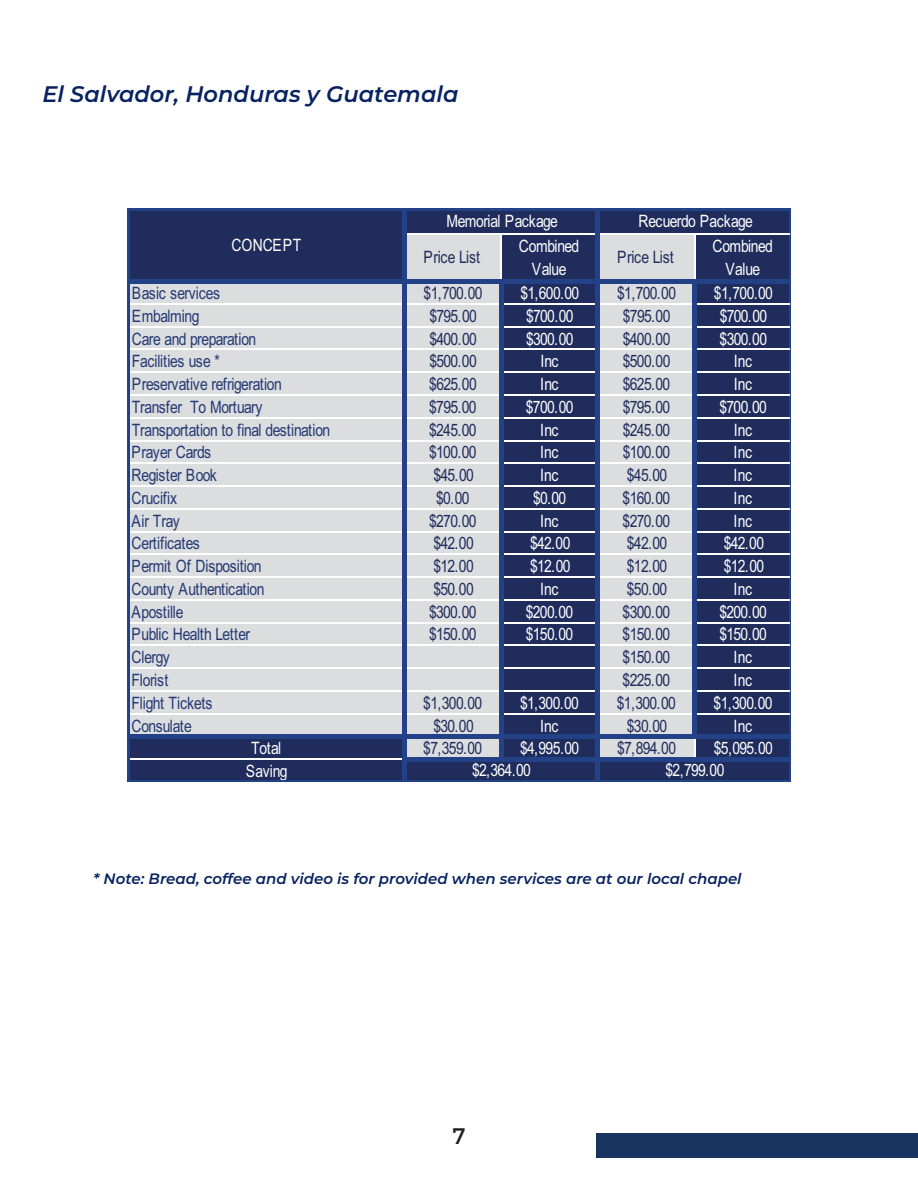
<style>
.page{position:relative;width:918px;height:1188px;background:#fff}
.page>*{position:absolute;margin:0;border:0;box-sizing:border-box;transform-origin:0 0}
.t1{font:italic 600 22.5px "Montserrat";color:#072260}
.t2{font:22.5px "Montserrat";color:#231f20}
.t3{font:17.1px/22.8px "Arial Narrow";letter-spacing:-.04em;color:#fff;text-align:center}
.t4{font:17.1px "Arial Narrow";letter-spacing:-.02em;color:#233973}
.t5{font:17.1px "Arial Narrow";letter-spacing:-.04em;color:#1f2c5c}
.t6{font:17.1px "Arial Narrow";letter-spacing:-.015em;color:#1f2c5c}
.t7{font:italic 600 15px "Montserrat";color:#072260}
</style>
<div class="page">
<div style="left:596px;top:1134px;width:322px;height:24px;background:#18345f"></div>
<div style="left:129px;top:209px;width:661px;height:26px;background:#1f2c5c"></div>
<div style="left:694px;top:234px;width:96px;height:48px;background:#1f2c5c"></div>
<div style="left:694px;top:280px;width:96px;height:457px;background:#1f2c5c"></div>
<div style="left:694px;top:736px;width:96px;height:24px;background:#1f2c5c"></div>
<div style="left:129px;top:759px;width:661px;height:23px;background:#1f2c5c"></div>
<hr style="left:128px;top:208px;width:2px;height:574px;background:#234186">
<hr style="left:402px;top:211px;width:4px;height:571px;background:#234186">
<hr style="left:596px;top:211px;width:4px;height:571px;background:#234186">
<svg style="left:130px;top:234px;width:567px;height:526px;background:#b0b5c2"></svg>
<hr style="left:789px;top:211px;width:1px;height:571px;background:#234186">
<hr style="left:130px;top:208px;width:660px;height:3px;background:#234186">
<hr style="left:600px;top:234px;width:189px;height:1px;background:#fff">
<hr style="left:130px;top:279px;width:660px;height:4px;background:#234186">
<hr style="left:697px;top:303px;width:92px;height:2px;background:#fff">
<hr style="left:697px;top:326px;width:92px;height:1px;background:#fff">
<hr style="left:697px;top:349px;width:92px;height:1px;background:#fff">
<hr style="left:697px;top:372px;width:92px;height:1px;background:#fff">
<hr style="left:697px;top:394px;width:92px;height:2px;background:#fff">
<hr style="left:697px;top:417px;width:92px;height:1px;background:#fff">
<hr style="left:697px;top:440px;width:92px;height:1px;background:#fff">
<hr style="left:697px;top:463px;width:92px;height:1px;background:#fff">
<hr style="left:697px;top:485px;width:92px;height:2px;background:#fff">
<hr style="left:697px;top:508px;width:92px;height:2px;background:#fff">
<hr style="left:697px;top:531px;width:92px;height:1px;background:#fff">
<hr style="left:697px;top:554px;width:92px;height:1px;background:#fff">
<hr style="left:697px;top:576px;width:92px;height:2px;background:#fff">
<hr style="left:697px;top:599px;width:92px;height:2px;background:#fff">
<hr style="left:697px;top:622px;width:92px;height:1px;background:#fff">
<hr style="left:697px;top:645px;width:92px;height:1px;background:#fff">
<hr style="left:697px;top:668px;width:92px;height:1px;background:#fff">
<hr style="left:697px;top:690px;width:92px;height:2px;background:#fff">
<hr style="left:697px;top:713px;width:92px;height:1px;background:#fff">
<div style="left:130px;top:734px;width:660px;height:5px;background:#234186"></div>
<hr style="left:406px;top:757px;width:384px;height:4px;background:#234186">
<hr style="left:130px;top:780px;width:660px;height:2px;background:#234186">
<h1 class="t1" style="left:43px;top:78px;width:417px">El Salvador, Honduras y Guatemala</h1>
<p class="t3" style="left:231px;top:233px;width:71px">CONCEPT</p>
<p class="t3" style="left:446px;top:208px;width:113px">Memorial Package</p>
<p class="t3" style="left:639px;top:208px;width:116px">Recuerdo Package</p>
<p class="t6" style="left:424px;top:245px;width:58px">Price List</p>
<p class="t3" style="left:519px;top:234px;width:62px">Combined<br>Value</p>
<p class="t6" style="left:617px;top:245px;width:58px">Price List</p>
<p class="t3" style="left:713px;top:234px;width:62px">Combined<br>Value</p>
<p class="t4" style="left:132px;top:280px;width:90px">Basic services</p>
<p class="t5" style="left:424px;top:280px;width:61px">$1,700.00</p>
<p class="t3" style="left:520px;top:281px;width:60px">$1,600.00</p>
<p class="t5" style="left:617px;top:280px;width:60px">$1,700.00</p>
<p class="t3" style="left:714px;top:281px;width:61px">$1,700.00</p>
<p class="t4" style="left:132px;top:303px;width:69px">Embalming</p>
<p class="t5" style="left:429px;top:303px;width:49px">$795.00</p>
<p class="t3" style="left:526px;top:304px;width:49px">$700.00</p>
<p class="t5" style="left:623px;top:303px;width:49px">$795.00</p>
<p class="t3" style="left:720px;top:304px;width:49px">$700.00</p>
<p class="t4" style="left:132px;top:326px;width:126px">Care and preparation</p>
<p class="t5" style="left:429px;top:326px;width:49px">$400.00</p>
<p class="t3" style="left:526px;top:326px;width:49px">$300.00</p>
<p class="t5" style="left:623px;top:326px;width:49px">$400.00</p>
<p class="t3" style="left:720px;top:326px;width:49px">$300.00</p>
<p class="t4" style="left:132px;top:349px;width:90px">Facilities use *</p>
<p class="t5" style="left:429px;top:349px;width:49px">$500.00</p>
<p class="t3" style="left:540px;top:349px;width:20px">Inc</p>
<p class="t5" style="left:623px;top:349px;width:49px">$500.00</p>
<p class="t3" style="left:734px;top:349px;width:20px">Inc</p>
<p class="t4" style="left:132px;top:372px;width:152px">Preservative refrigeration</p>
<p class="t5" style="left:429px;top:372px;width:49px">$625.00</p>
<p class="t3" style="left:540px;top:372px;width:20px">Inc</p>
<p class="t5" style="left:623px;top:372px;width:49px">$625.00</p>
<p class="t3" style="left:734px;top:372px;width:20px">Inc</p>
<p class="t4" style="left:132px;top:394px;width:132px">Transfer To Mortuary</p>
<p class="t5" style="left:429px;top:394px;width:49px">$795.00</p>
<p class="t3" style="left:526px;top:395px;width:49px">$700.00</p>
<p class="t5" style="left:623px;top:394px;width:49px">$795.00</p>
<p class="t3" style="left:720px;top:395px;width:49px">$700.00</p>
<p class="t4" style="left:132px;top:417px;width:200px">Transportation to final destination</p>
<p class="t5" style="left:429px;top:417px;width:49px">$245.00</p>
<p class="t3" style="left:540px;top:418px;width:20px">Inc</p>
<p class="t5" style="left:623px;top:417px;width:49px">$245.00</p>
<p class="t3" style="left:734px;top:418px;width:20px">Inc</p>
<p class="t4" style="left:132px;top:440px;width:81px">Prayer Cards</p>
<p class="t5" style="left:429px;top:440px;width:49px">$100.00</p>
<p class="t3" style="left:540px;top:440px;width:20px">Inc</p>
<p class="t5" style="left:623px;top:440px;width:49px">$100.00</p>
<p class="t3" style="left:734px;top:440px;width:20px">Inc</p>
<p class="t4" style="left:132px;top:463px;width:87px">Register Book</p>
<p class="t5" style="left:433px;top:463px;width:42px">$45.00</p>
<p class="t3" style="left:540px;top:463px;width:20px">Inc</p>
<p class="t5" style="left:627px;top:463px;width:42px">$45.00</p>
<p class="t3" style="left:734px;top:463px;width:20px">Inc</p>
<p class="t4" style="left:132px;top:485px;width:47px">Crucifix</p>
<p class="t5" style="left:436px;top:485px;width:35px">$0.00</p>
<p class="t3" style="left:533px;top:486px;width:35px">$0.00</p>
<p class="t5" style="left:623px;top:485px;width:49px">$160.00</p>
<p class="t3" style="left:734px;top:486px;width:20px">Inc</p>
<p class="t4" style="left:132px;top:508px;width:50px">Air Tray</p>
<p class="t5" style="left:429px;top:508px;width:49px">$270.00</p>
<p class="t3" style="left:540px;top:509px;width:20px">Inc</p>
<p class="t5" style="left:623px;top:508px;width:49px">$270.00</p>
<p class="t3" style="left:734px;top:509px;width:20px">Inc</p>
<p class="t4" style="left:132px;top:531px;width:70px">Certificates</p>
<p class="t5" style="left:433px;top:531px;width:42px">$42.00</p>
<p class="t3" style="left:530px;top:531px;width:42px">$42.00</p>
<p class="t5" style="left:627px;top:531px;width:42px">$42.00</p>
<p class="t3" style="left:724px;top:531px;width:42px">$42.00</p>
<p class="t4" style="left:132px;top:554px;width:132px">Permit Of Disposition</p>
<p class="t5" style="left:433px;top:554px;width:42px">$12.00</p>
<p class="t3" style="left:530px;top:554px;width:42px">$12.00</p>
<p class="t5" style="left:627px;top:554px;width:42px">$12.00</p>
<p class="t3" style="left:724px;top:554px;width:42px">$12.00</p>
<p class="t4" style="left:132px;top:576px;width:135px">County Authentication</p>
<p class="t5" style="left:433px;top:576px;width:42px">$50.00</p>
<p class="t3" style="left:540px;top:577px;width:20px">Inc</p>
<p class="t5" style="left:627px;top:576px;width:42px">$50.00</p>
<p class="t3" style="left:734px;top:577px;width:20px">Inc</p>
<p class="t4" style="left:132px;top:599px;width:53px">Apostille</p>
<p class="t5" style="left:429px;top:599px;width:49px">$300.00</p>
<p class="t3" style="left:526px;top:600px;width:49px">$200.00</p>
<p class="t5" style="left:623px;top:599px;width:49px">$300.00</p>
<p class="t3" style="left:719px;top:600px;width:49px">$200.00</p>
<p class="t4" style="left:132px;top:622px;width:120px">Public Health Letter</p>
<p class="t5" style="left:429px;top:622px;width:49px">$150.00</p>
<p class="t3" style="left:526px;top:622px;width:49px">$150.00</p>
<p class="t5" style="left:623px;top:622px;width:49px">$150.00</p>
<p class="t3" style="left:719px;top:622px;width:49px">$150.00</p>
<p class="t4" style="left:132px;top:645px;width:40px">Clergy</p>
<p class="t5" style="left:623px;top:645px;width:49px">$150.00</p>
<p class="t3" style="left:734px;top:645px;width:20px">Inc</p>
<p class="t4" style="left:132px;top:667px;width:38px">Florist</p>
<p class="t5" style="left:623px;top:667px;width:49px">$225.00</p>
<p class="t3" style="left:734px;top:668px;width:20px">Inc</p>
<p class="t4" style="left:132px;top:690px;width:83px">Flight Tickets</p>
<p class="t5" style="left:423px;top:690px;width:61px">$1,300.00</p>
<p class="t3" style="left:520px;top:691px;width:60px">$1,300.00</p>
<p class="t5" style="left:617px;top:690px;width:60px">$1,300.00</p>
<p class="t3" style="left:714px;top:691px;width:61px">$1,300.00</p>
<p class="t4" style="left:132px;top:713px;width:62px">Consulate</p>
<p class="t5" style="left:433px;top:713px;width:42px">$30.00</p>
<p class="t3" style="left:540px;top:713px;width:20px">Inc</p>
<p class="t5" style="left:627px;top:713px;width:42px">$30.00</p>
<p class="t3" style="left:734px;top:713px;width:20px">Inc</p>
<p class="t3" style="left:251px;top:736px;width:32px">Total</p>
<p class="t5" style="left:423px;top:736px;width:61px">$7,359.00</p>
<p class="t3" style="left:520px;top:736px;width:61px">$4,995.00</p>
<p class="t5" style="left:617px;top:736px;width:60px">$7,894.00</p>
<p class="t3" style="left:714px;top:736px;width:61px">$5,095.00</p>
<p class="t3" style="left:246px;top:759px;width:43px">Saving</p>
<p class="t3" style="left:472px;top:758px;width:60px">$2,364.00</p>
<p class="t3" style="left:666px;top:758px;width:60px">$2,799.00</p>
<p class="t7" style="left:93px;top:868px;width:650px">* Note: Bread, coffee and video is for provided when services are at our local chapel</p>
<h1 class="t2" style="left:453px;top:1122px;width:14px">7</h1>
</div>
